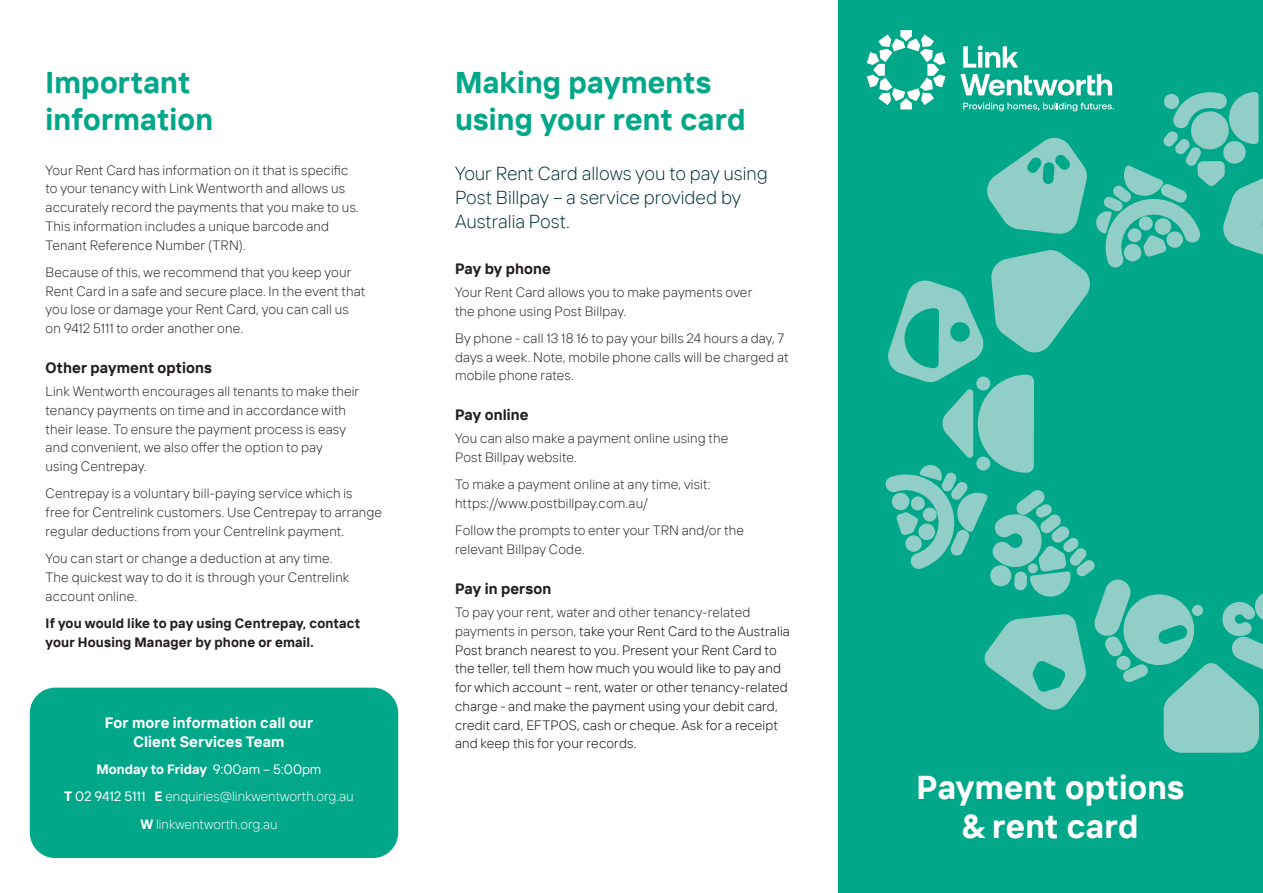
<style>
.page{position:relative;width:1263px;height:893px;background:#fff}
.page>*{position:absolute;margin:0;border:0;box-sizing:border-box;transform-origin:0 0}
.t1{font:700 33px/39px "TT Interphases";letter-spacing:.005em;color:#fff;text-align:center}
.t2{font:700 30px/37.5px "TT Interphases";letter-spacing:.01em;color:#00a788}
.t3{font:300 18.75px/24px "TT Interphases";color:#003138}
.t4{font:700 15px "TT Interphases";letter-spacing:.01em;color:#231f20}
.t5{font:700 15px/18.8px "TT Interphases";letter-spacing:.005em;color:#fff;text-align:center}
.t6{font:300 13.5px/18.8px "TT Interphases";letter-spacing:.015em;color:#231f20}
.t7{font:300 13.5px/18.8px "TT Interphases";letter-spacing:.01em;color:#040503}
.t8{font:300 13.5px/27.3px "TT Interphases";color:#fff;text-align:center}
.t9{font:700 13.5px/18.8px "TT Interphases";letter-spacing:.01em;color:#231f20}
.s1{font-weight:700}
.s2{font-weight:400}
.s3{color:#231f20}
</style>
<div class="page">
<div style="left:838px;top:0;width:425px;height:893px;background:#00a788"></div>
<div style="left:30px;top:688px;width:368px;height:170px;background:#00a788;border-radius:26px"></div>
<svg style="left:867px;top:30px;width:396px;height:723px"></svg>
<svg style="left:1028px;top:563px;width:10px;height:10px"></svg>
<h2 class="t2" style="left:46px;top:66px;width:169px">Important information</h2>
<p class="t6" style="left:46px;top:160px;width:315px">Your Rent Card has information on it that is specific to your tenancy with Link Wentworth and allows us accurately record the payments that you make to us.<br>This information includes a unique barcode and Tenant Reference Number (TRN).</p>
<p class="t6" style="left:46px;top:264px;width:321px">Because of this, we recommend that you keep your Rent Card in a safe and secure place. In the event that you lose or damage your Rent Card, you can call us on 9412 5111 to order another one.</p>
<p class="t4" style="left:46px;top:362px;width:168px">Other payment options</p>
<p class="t6" style="left:46px;top:383px;width:315px">Link Wentworth encourages all tenants to make their tenancy payments on time and in accordance with their lease. To ensure the payment process is easy and convenient, we also offer the option to pay<br>using Centrepay.</p>
<p class="t6" style="left:46px;top:485px;width:338px">Centrepay is a voluntary bill-paying service which is<br>free for Centrelink customers. Use Centrepay to arrange regular deductions from your Centrelink payment.</p>
<p class="t6" style="left:46px;top:550px;width:305px">You can start or change a deduction at any time.<br>The quickest way to do it is through your Centrelink account online.</p>
<p class="t9" style="left:46px;top:615px;width:316px">If you would like to pay using Centrepay, contact your Housing Manager by phone or email.</p>
<p class="t5" style="left:105px;top:715px;width:210px">For more information call our<br>Client Services Team</p>
<p class="t8" style="left:64px;top:757px;width:291px"><span class="s1">Monday to Friday</span> <span class="s2">9:00am – 5:00pm<br></span><span class="s1">T</span> <span class="s2">02 9412 5111</span> <span class="s1">E</span> enquiries@linkwentworth.org.au<br><span class="s1">W</span> linkwentworth.org.au</p>
<h2 class="t2" style="left:455px;top:66px;width:292px">Making payments using your rent card</h2>
<h3 class="t3" style="left:455px;top:163px;width:314px">Your Rent Card allows you to pay using<br>Post Billpay – a service provided by<br>Australia Post.</h3>
<p class="t4" style="left:455px;top:263px;width:97px">Pay by phone</p>
<p class="t6" style="left:455px;top:284px;width:299px">Your Rent Card allows you to make payments over the phone using Post Billpay.</p>
<p class="t6" style="left:455px;top:330px;width:335px">By phone - call 13 18 16 to pay your bills 24 hours a day, 7 days a week. Note, mobile phone calls will be charged at mobile phone rates.</p>
<p class="t4" style="left:455px;top:409px;width:75px">Pay online</p>
<p class="t6" style="left:455px;top:430px;width:275px">You can also make a payment online using the<br>Post Billpay website.</p>
<p class="t6" style="left:455px;top:476px;width:257px">To make a payment online at any time, visit: https://www.postbillpay.com.au/</p>
<p class="t6" style="left:455px;top:522px;width:291px">Follow the prompts to enter your TRN and/or the relevant Billpay Code.</p>
<p class="t4" style="left:455px;top:583px;width:98px">Pay in person</p>
<p class="t7" style="left:455px;top:604px;width:336px"><span class="s3">To pay your rent, water and other tenancy-related payments in person,</span> take your Rent Card to the Australia Post branch nearest to you. Present your Rent Card to the teller, tell them how much you would like to pay and for which account – rent, water or other tenancy-related charge - and make the payment using your debit card, credit card, EFTPOS, cash or cheque. Ask for a receipt and keep this for your records.</p>
<h1 class="t1" style="left:917px;top:770px;width:269px">Payment options &amp; rent card</h1>
</div>
